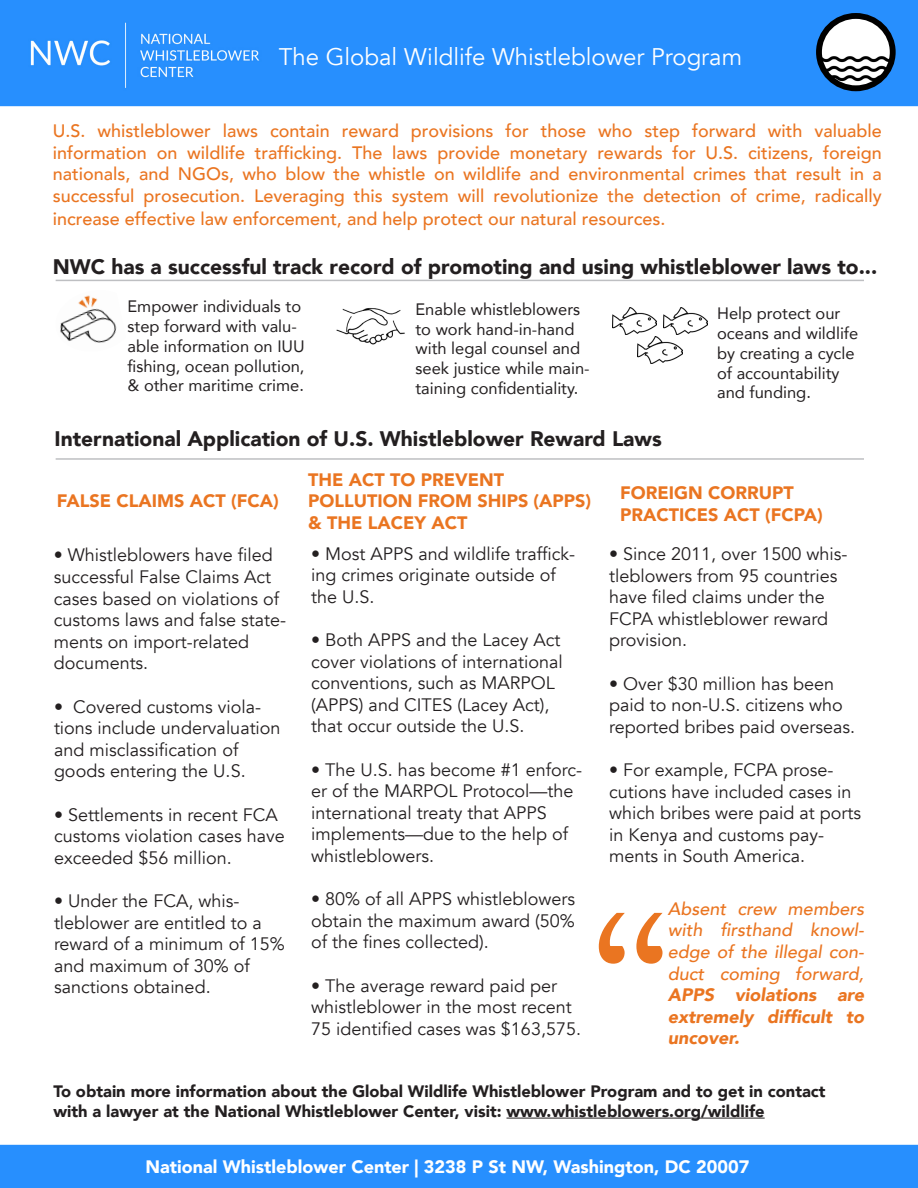
<style>
.page{position:relative;width:918px;height:1188px;background:#fff}
.page>*{position:absolute;margin:0;border:0;box-sizing:border-box;transform-origin:0 0}
.t1{font:187.5px "Charter";color:#ea7521}
.t2{font:24px "Avenir";color:#fff}
.t3{font:900 21px "Avenir";color:#231f20}
.t4{font:18px/21.6px "Avenir";color:#231f20}
.t5{font:500 18px/22px "Avenir";color:#ea7521;text-align:justify}
.t6{font:italic 500 18px/21.6px "Avenir";color:#ea7521;text-align:justify}
.t7{font:900 18px "Avenir";color:#ea7521}
.t8{font:900 18px "Avenir";color:#fff}
.t9{font:16.5px/19.8px "Avenir";color:#231f20}
.t10{font:900 16.5px/19.8px "Avenir";color:#231f20}
.s1{font-weight:900}
</style>
<div class="page">
<div style="left:0;top:1145px;width:918px;height:43px;background:#278ffe"></div>
<div style="left:0;top:0;width:918px;height:106px;background:#278ffe"></div>
<img style="left:60px;top:295px;width:57px;height:48px">
<hr style="left:56px;top:458px;width:808px;height:2px;background:#bebfc2">
<img style="left:819px;top:16px;width:74px;height:72px">
<div style="left:816px;top:13px;width:80px;height:78px;border:6px solid #000;border-radius:50%"></div>
<img style="left:336px;top:308px;width:69px;height:37px">
<img style="left:638px;top:337px;width:44px;height:27px">
<img style="left:664px;top:307px;width:44px;height:27px">
<img style="left:612px;top:307px;width:44px;height:27px">
<hr style="left:506px;top:1118px;width:259px;height:1px;background:#231f20">
<hr style="left:56px;top:280px;width:808px;height:1px;background:#bebfc2">
<img style="left:8px;top:4px;width:255px;height:102px">
<p class="t2" style="left:279px;top:43px;width:465px">The Global Wildlife Whistleblower Program</p>
<p class="t5" style="left:53px;top:119px;width:830px">U.S. whistleblower laws contain reward provisions for those who step forward with valuable information on wildlife trafficking. The laws provide monetary rewards for U.S. citizens, foreign nationals, and NGOs, who blow the whistle on wildlife and environmental crimes that result in a successful prosecution. Leveraging this system will revolutionize the detection of crime, radically increase effective law enforcement, and help protect our natural resources.</p>
<p class="t3" style="left:53px;top:248px;width:826px">NWC has a successful track record of promoting and using whistleblower laws to...</p>
<p class="t9" style="left:415px;top:299px;width:176px">Enable whistleblowers to work hand-in-hand with legal counsel and seek justice while main&shy;taining confidentiality.</p>
<p class="t3" style="left:54px;top:421px;width:609px">International Application of U.S. Whistleblower Reward Laws</p>
<p class="t9" style="left:128px;top:296px;width:179px">Empower individuals to step forward with valu&shy;able information on IUU fishing, ocean pollution, &amp; other maritime crime.</p>
<p class="t9" style="left:717px;top:303px;width:143px">Help protect our oceans and wildlife by creating a cycle of accountability and funding.</p>
<p class="t7" style="left:57px;top:485px;width:223px">FALSE CLAIMS ACT (FCA)</p>
<p class="t4" style="left:54px;top:545px;width:234px">• Whistleblowers have filed successful False Claims Act cases based on violations of customs laws and false state&shy;ments on import-related documents.</p>
<p class="t4" style="left:54px;top:696px;width:228px">• Covered customs viola&shy;tions include undervaluation and misclassification of goods entering the U.S.</p>
<p class="t4" style="left:54px;top:804px;width:232px">• Settlements in recent FCA customs violation cases have exceeded $56 million.</p>
<p class="t4" style="left:54px;top:890px;width:232px">• Under the FCA, whis&shy;tleblower are entitled to a reward of a minimum of 15% and maximum of 30% of sanctions obtained.</p>
<p class="t7" style="left:308px;top:464px;width:197px">THE ACT TO PREVENT</p>
<p class="t7" style="left:308px;top:486px;width:285px">POLLUTION FROM SHIPS (APPS)</p>
<p class="t7" style="left:308px;top:507px;width:161px">&amp; THE LACEY ACT</p>
<p class="t4" style="left:311px;top:543px;width:265px">• Most APPS and wildlife traffick&shy;ing crimes originate outside of the U.S.</p>
<p class="t4" style="left:311px;top:629px;width:253px">• Both APPS and the Lacey Act cover violations of international conventions, such as MARPOL (APPS) and CITES (Lacey Act), that occur outside the U.S.</p>
<p class="t4" style="left:311px;top:759px;width:272px">• The U.S. has become #1 enforc&shy;er of the MARPOL Protocol—the international treaty that APPS implements—due to the help of whistleblowers.</p>
<p class="t4" style="left:311px;top:888px;width:265px;text-align:justify">• 80% of all APPS whistleblowers obtain the maximum award (50% of the fines collected).</p>
<p class="t4" style="left:311px;top:975px;width:271px">• The average reward paid per whistleblower in the most recent<br>75 identified cases was $163,575.</p>
<p class="t7" style="left:620px;top:478px;width:175px">FOREIGN CORRUPT</p>
<p class="t7" style="left:620px;top:499px;width:204px">PRACTICES ACT (FCPA)</p>
<p class="t4" style="left:609px;top:543px;width:240px">• Since 2011, over 1500 whis&shy;tleblowers from 95 countries have filed claims under the<br>FCPA whistleblower reward provision.</p>
<p class="t4" style="left:609px;top:673px;width:247px">• Over $30 million has been paid to non-U.S. citizens who reported bribes paid overseas.</p>
<p class="t4" style="left:609px;top:759px;width:253px">• For example, FCPA prose&shy;cutions have included cases in which bribes were paid at ports in Kenya and customs pay&shy;ments in South America.</p>
<p class="t1" style="left:592px;top:821px;width:77px">“</p>
<p class="t6" style="left:668px;top:898px;width:198px">Absent crew members with firsthand knowl&shy;edge of the illegal con&shy;duct coming forward, <span class="s1">APPS violations are extremely difficult to uncover.</span></p>
<p class="t10" style="left:53px;top:1081px;width:774px">To obtain more information about the Global Wildlife Whistleblower Program and to get in contact with a lawyer at the National Whistleblower Center, visit: www.whistleblowers.org/wildlife</p>
<p class="t8" style="left:145px;top:1151px;width:606px">National Whistleblower Center | 3238 P St NW, Washington, DC 20007</p>
</div>
